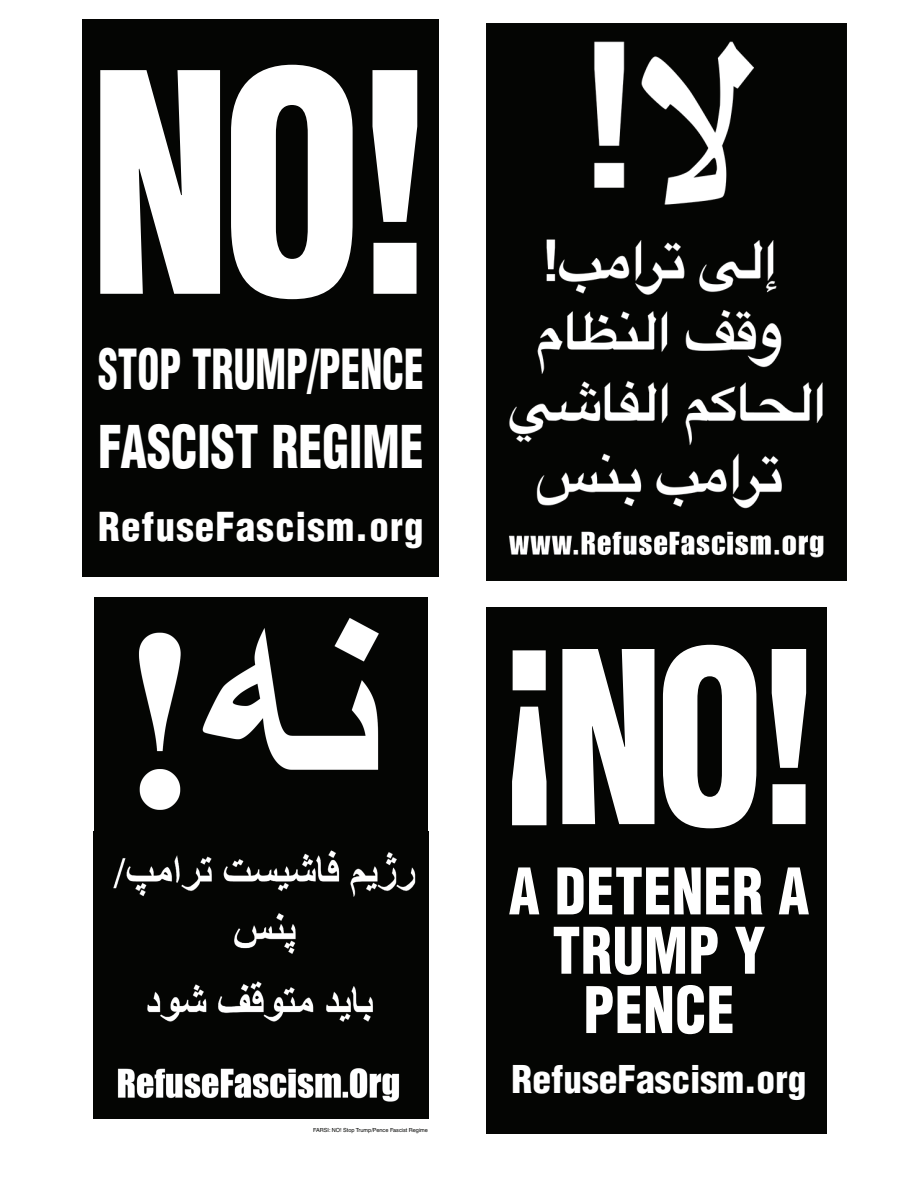
<style>
.page{position:relative;width:918px;height:1188px;background:#fff}
.page>*{position:absolute;margin:0;border:0;box-sizing:border-box;transform-origin:0 0}
.t1{font:900 condensed 298.2px "Helvetica LT Std";color:#fff;scale:.85 1}
.t2{font:900 condensed 233.55px "Helvetica LT Std";color:#fff;scale:.84 1}
.t3{font:900 condensed 62.55px/59.2px "Helvetica LT Std";letter-spacing:.01em;color:#fff;text-align:center;scale:.89 1}
.t4{font:900 condensed 57.45px "Helvetica LT Std";color:#fff;scale:.83 1}
.t5{font:900 condensed 54px "Helvetica LT Std";color:#fff;scale:.73 1}
.t6{font:900 condensed 39px "Helvetica LT Std";letter-spacing:.03em;color:#fff}
.t7{font:900 condensed 37.35px "Helvetica LT Std";color:#fff}
.t8{font:5.55px "Helvetica LT Std";color:#040503}
</style>
<div class="page">
<div style="left:83px;top:239px;width:356px;height:337px;background:#040503"></div>
<div style="left:83px;top:19px;width:356px;height:292px;background:#040503"></div>
<img style="left:486px;top:23px;width:360px;height:557px">
<img style="left:94px;top:598px;width:334px;height:233px">
<img style="left:94px;top:980px;width:334px;height:139px">
<img style="left:94px;top:831px;width:334px;height:149px">
<div style="left:486px;top:608px;width:340px;height:526px;background:#040503"></div>
<h1 class="t1" style="left:89px;top:-4px;width:411px">NO!</h1>
<h3 class="t5" style="left:98px;top:335px;width:447px">STOP TRUMP/PENCE</h3>
<h3 class="t4" style="left:98px;top:411px;width:394px">FASCIST REGIME</h3>
<h3 class="t6" style="left:98px;top:502px;width:327px">RefuseFascism.org</h3>
<p class="t8" style="left:313px;top:1127px;width:116px">FARSI: NO! Stop Trump/Pence Fascist Regime</p>
<h2 class="t2" style="left:497px;top:591px;width:388px">¡NO!</h2>
<h3 class="t3" style="left:509px;top:861px;width:339px">A DETENER A<br>TRUMP Y<br>PENCE</h3>
<h3 class="t7" style="left:512px;top:1055px;width:296px">RefuseFascism.org</h3>
</div>
